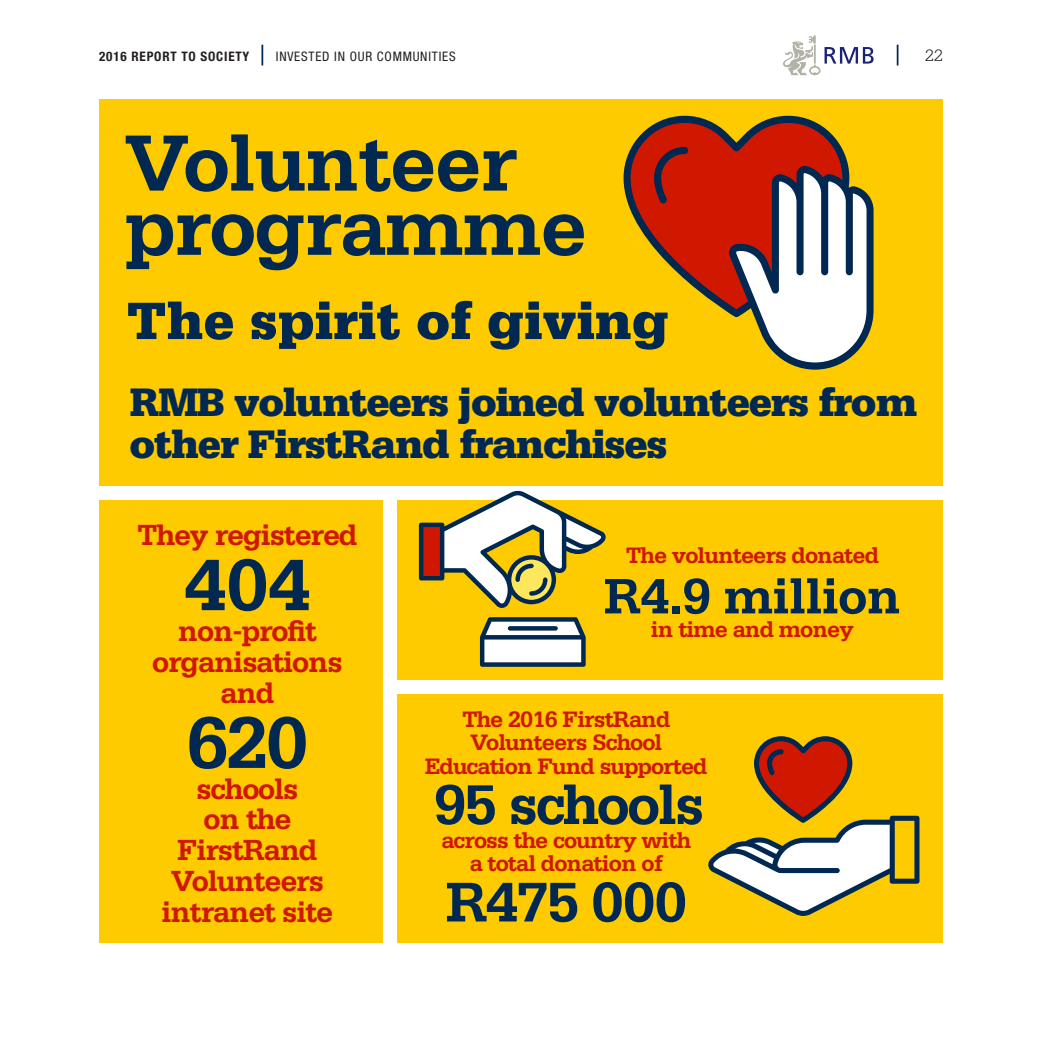
<style>
.page{position:relative;width:1042px;height:1042px;background:#fff}
.page>*{position:absolute;margin:0;border:0;box-sizing:border-box;transform-origin:0 0}
.t1{font:700 84px/64.2px "Serifa";letter-spacing:-.02em;color:#002851}
.t2{font:700 77px "Serifa";letter-spacing:-.025em;color:#002851}
.t3{font:700 59.15px "Serifa";letter-spacing:-.04em;color:#002851}
.t4{font:900 55.48px "Serifa";color:#002851}
.t5{font:700 52.5px "Serifa";letter-spacing:-.02em;color:#002851}
.t6{font:900 42px/42px "Serifa";letter-spacing:-.03em;color:#002851}
.t7{font:700 30.8px/30.8px "Serifa";letter-spacing:-.04em;color:#d01800;text-align:center}
.t8{font:700 23.62px/23.6px "Serifa";letter-spacing:-.04em;color:#d01800;text-align:center}
.t9{font:300 17.5px "Serifa";color:#231f20}
.t10{font:condensed 13.12px "Helvetica Neue LT Std";letter-spacing:.06em;color:#231f20}
.t11{font:700 condensed 13.12px "Helvetica Neue LT Std";letter-spacing:.06em;color:#231f20}
</style>
<div class="page">
<svg style="left:897px;top:45px;width:1px;height:20px"></svg>
<hr style="left:261px;top:45px;width:2px;height:20px;background:#002851">
<svg style="left:783px;top:35px;width:90px;height:40px"></svg>
<div style="left:99px;top:99px;width:844px;height:386px;background:#fecb00"></div>
<div style="left:99px;top:500px;width:284px;height:443px;background:#fecb00"></div>
<div style="left:398px;top:500px;width:545px;height:180px;background:#fecb00"></div>
<div style="left:397px;top:694px;width:546px;height:249px;background:#fecb00"></div>
<svg style="left:623px;top:116px;width:185px;height:84px"></svg>
<svg style="left:627px;top:119px;width:246px;height:251px"></svg>
<svg style="left:419px;top:490px;width:187px;height:118px"></svg>
<svg style="left:480px;top:617px;width:106px;height:50px;background:#a3afb5"></svg>
<svg style="left:708px;top:736px;width:211px;height:180px"></svg>
<p class="t11" style="left:99px;top:49px;width:152px">2016 REPORT TO SOCIETY</p>
<p class="t10" style="left:276px;top:49px;width:181px">INVESTED IN OUR COMMUNITIES</p>
<p class="t9" style="left:925px;top:46px;width:19px">22</p>
<h1 class="t1" style="left:124px;top:130px;width:464px">Volunteer programme</h1>
<h3 class="t4" style="left:127px;top:288px;width:544px">The spirit of giving</h3>
<h3 class="t6" style="left:129px;top:380px;width:789px">RMB volunteers joined volunteers from other FirstRand franchises</h3>
<h3 class="t7" style="left:137px;top:519px;width:222px">They registered</h3>
<h2 class="t2" style="left:184px;top:540px;width:128px">404</h2>
<h3 class="t7" style="left:152px;top:615px;width:192px">non-profit organisations and</h3>
<h2 class="t2" style="left:186px;top:697px;width:124px">620</h2>
<h3 class="t7" style="left:162px;top:773px;width:173px">schools<br>on the<br>FirstRand<br>Volunteers intranet site</h3>
<p class="t8" style="left:626px;top:543px;width:255px">The volunteers donated</p>
<h3 class="t5" style="left:603px;top:565px;width:299px">R4.9 million</h3>
<p class="t8" style="left:651px;top:617px;width:204px">in time and money</p>
<p class="t8" style="left:425px;top:706px;width:284px">The 2016 FirstRand<br>Volunteers School<br>Education Fund supported</p>
<h3 class="t3" style="left:434px;top:770px;width:272px">95 schools</h3>
<p class="t8" style="left:441px;top:827px;width:251px">across the country with a total donation of</p>
<h3 class="t3" style="left:445px;top:867px;width:243px">R475 000</h3>
</div>
